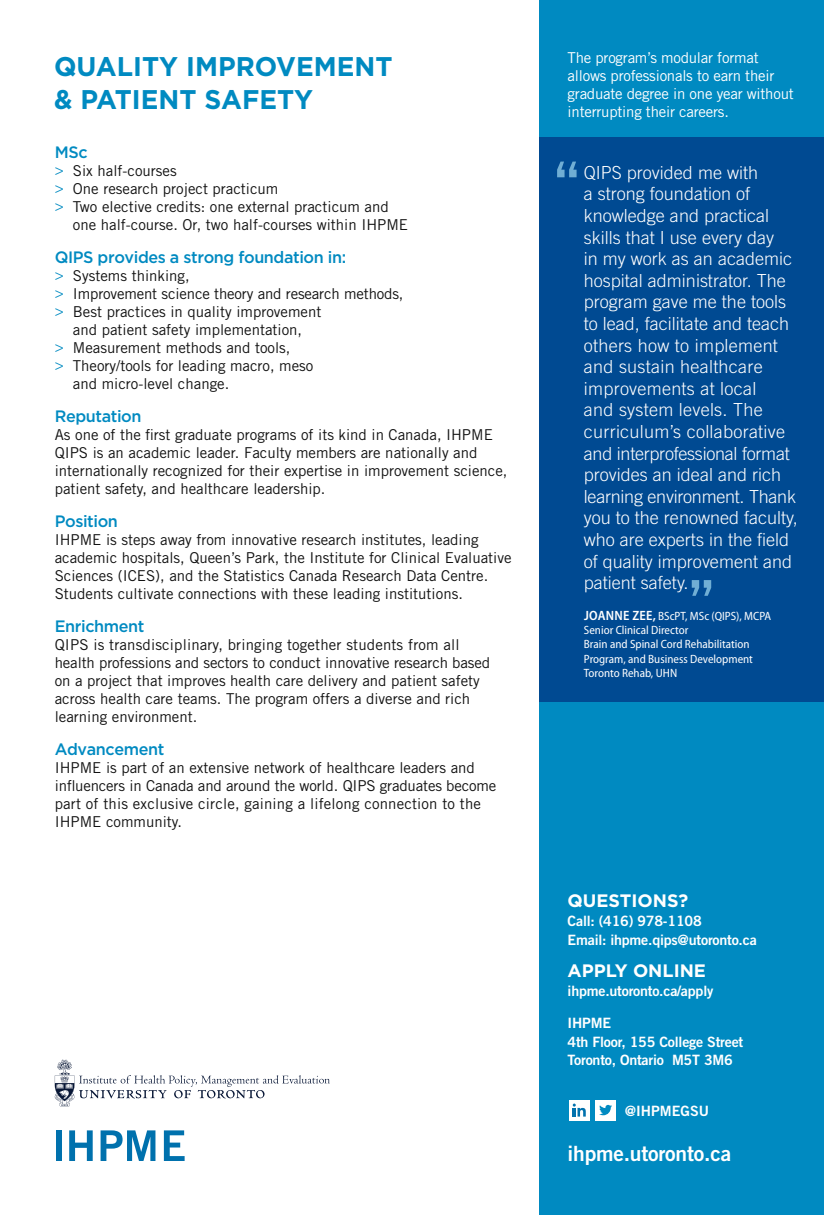
<style>
.page{position:relative;width:824px;height:1215px;background:#fff}
.page>*{position:absolute;margin:0;border:0;box-sizing:border-box;transform-origin:0 0}
.t1{font:700 27px/33px "Gotham";color:#008ac1}
.t2{font:21px "Trade Gothic Bold Two";letter-spacing:-.01em;color:#fff}
.t3{font:300 18px/21.6px "Trade Gothic";color:#fff}
.t4{font:700 18px "Gotham";color:#fff}
.t5{font:500 16.5px "Gotham";letter-spacing:-.025em;color:#008ac1}
.t6{font:15px/18px "Trade Gothic";color:#121212}
.t7{font:15px/18px "Trade Gothic";letter-spacing:-.015em;color:#fff}
.t8{font:14.25px/18.8px "Trade Gothic Bold Two";letter-spacing:-.015em;color:#fff}
.t9{font:semi-condensed 12px/14.4px "Myriad Pro";color:#fff}
.s1{color:#008ac1}
.s2{font-weight:600;font-size:13.5px}
</style>
<div class="page">
<div style="left:539px;top:0;width:285px;height:1215px;background:#008ac1"></div>
<div style="left:56px;top:1130px;width:5px;height:31px;background:#0071ad"></div>
<svg style="left:69px;top:1130px;width:24px;height:31px"></svg>
<svg style="left:101px;top:1130px;width:54px;height:31px"></svg>
<svg style="left:164px;top:1130px;width:21px;height:31px"></svg>
<svg style="left:54px;top:1060px;width:276px;height:47px"></svg>
<div style="left:539px;top:137px;width:285px;height:565px;background:#004a92"></div>
<div style="left:595px;top:1100px;width:21px;height:20px;background:#fff"></div>
<svg style="left:599px;top:1105px;width:13px;height:10px"></svg>
<div style="left:568px;top:1100px;width:21px;height:20px;background:#fff"></div>
<svg style="left:572px;top:1104px;width:13px;height:13px"></svg>
<svg style="left:557px;top:162px;width:19px;height:15px"></svg>
<svg style="left:691px;top:580px;width:20px;height:16px"></svg>
<h1 class="t1" style="left:54px;top:49px;width:340px">QUALITY I MPROVEMENT &amp; PATIENT SAFETY</h1>
<p class="t7" style="left:567px;top:48px;width:228px">The program’s modular format allows professionals to earn their graduate degree in one year without interrupting their careers.</p>
<p class="t5" style="left:55px;top:141px;width:34px">MSc</p>
<p class="t6" style="left:55px;top:161px;width:123px"><span class="s1">&gt;</span> Six half-courses</p>
<p class="t6" style="left:55px;top:179px;width:225px"><span class="s1">&gt;</span> One research project practicum</p>
<p class="t6" style="left:55px;top:197px;width:335px"><span class="s1">&gt;</span> Two elective credits: one external practicum and</p>
<p class="t6" style="left:73px;top:215px;width:336px">one half-course. Or, two half-courses within IHPME</p>
<p class="t5" style="left:55px;top:246px;width:293px">QIPS provides a strong foundation in:</p>
<p class="t6" style="left:55px;top:266px;width:136px"><span class="s1">&gt;</span> Systems thinking,</p>
<p class="t6" style="left:55px;top:284px;width:350px"><span class="s1">&gt;</span> Improvement science theory and research methods,</p>
<p class="t6" style="left:55px;top:302px;width:268px"><span class="s1">&gt;</span> Best practices in quality improvement</p>
<p class="t6" style="left:73px;top:320px;width:231px">and patient safety implementation,</p>
<p class="t6" style="left:55px;top:338px;width:237px"><span class="s1">&gt;</span> Measurement methods and tools,</p>
<p class="t6" style="left:55px;top:356px;width:260px"><span class="s1">&gt;</span> Theory/tools for leading macro, meso</p>
<p class="t6" style="left:73px;top:374px;width:158px">and micro-level change.</p>
<p class="t5" style="left:55px;top:405px;width:88px">Reputation</p>
<p class="t6" style="left:55px;top:425px;width:454px">As one of the first graduate programs of its kind in Canada, IHPME QIPS is an academic leader. Faculty members are nationally and internationally recognized for their expertise in improvement science, patient safety, and healthcare leadership.</p>
<p class="t5" style="left:55px;top:510px;width:65px">Position</p>
<p class="t6" style="left:55px;top:530px;width:458px">IHPME is steps away from innovative research institutes, leading academic hospitals, Queen’s Park, the Institute for Clinical Evaluative Sciences (ICES), and the Statistics Canada Research Data Centre.<br>Students cultivate connections with these leading institutions.</p>
<p class="t5" style="left:55px;top:615px;width:91px">Enrichment</p>
<p class="t6" style="left:55px;top:635px;width:437px">QIPS is transdisciplinary, bringing together students from all health professions and sectors to conduct innovative research based on a project that improves health care delivery and patient safety across health care teams. The program offers a diverse and rich learning environment.</p>
<p class="t5" style="left:55px;top:738px;width:111px">Advancement</p>
<p class="t6" style="left:55px;top:758px;width:443px">IHPME is part of an extensive network of healthcare leaders and influencers in Canada and around the world. QIPS graduates become part of this exclusive circle, gaining a lifelong connection to the IHPME community.</p>
<p class="t3" style="left:584px;top:161px;width:215px">QIPS provided me with<br>a strong foundation of knowledge and practical skills that I use every day<br>in my work as an academic hospital administrator. The program gave me the tools to lead, facilitate and teach others how to implement and sustain healthcare improvements at local<br>and system levels. The curriculum’s collaborative and interprofessional format provides an ideal and rich learning environment. Thank you to the renowned faculty, who are experts in the field of quality improvement and patient safety.</p>
<p class="t9" style="left:584px;top:609px;width:189px"><span class="s2">JOANNE ZEE,</span> BScPT, MSc (QIPS), MCPA<br>Senior Clinical Director<br>Brain and Spinal Cord Rehabilitation<br>Program, and Business Development<br>Toronto Rehab, UHN</p>
<p class="t4" style="left:567px;top:889px;width:122px">QUESTIONS?</p>
<p class="t8" style="left:567px;top:911px;width:191px">Call: (416) 978-1108<br>Email: ihpme.qips@utoronto.ca</p>
<p class="t4" style="left:567px;top:958px;width:140px">APPLY ONLINE</p>
<p class="t8" style="left:567px;top:981px;width:147px">ihpme.utoronto.ca/apply</p>
<p class="t8" style="left:567px;top:1013px;width:177px">IHPME<br>4th Floor, 155 College Street<br>Toronto, Ontario M5T 3M6</p>
<p class="t8" style="left:624px;top:1101px;width:86px">@IHPMEGSU</p>
<h2 class="t2" style="left:567px;top:1141px;width:165px">ihpme.utoronto.ca</h2>
</div>
